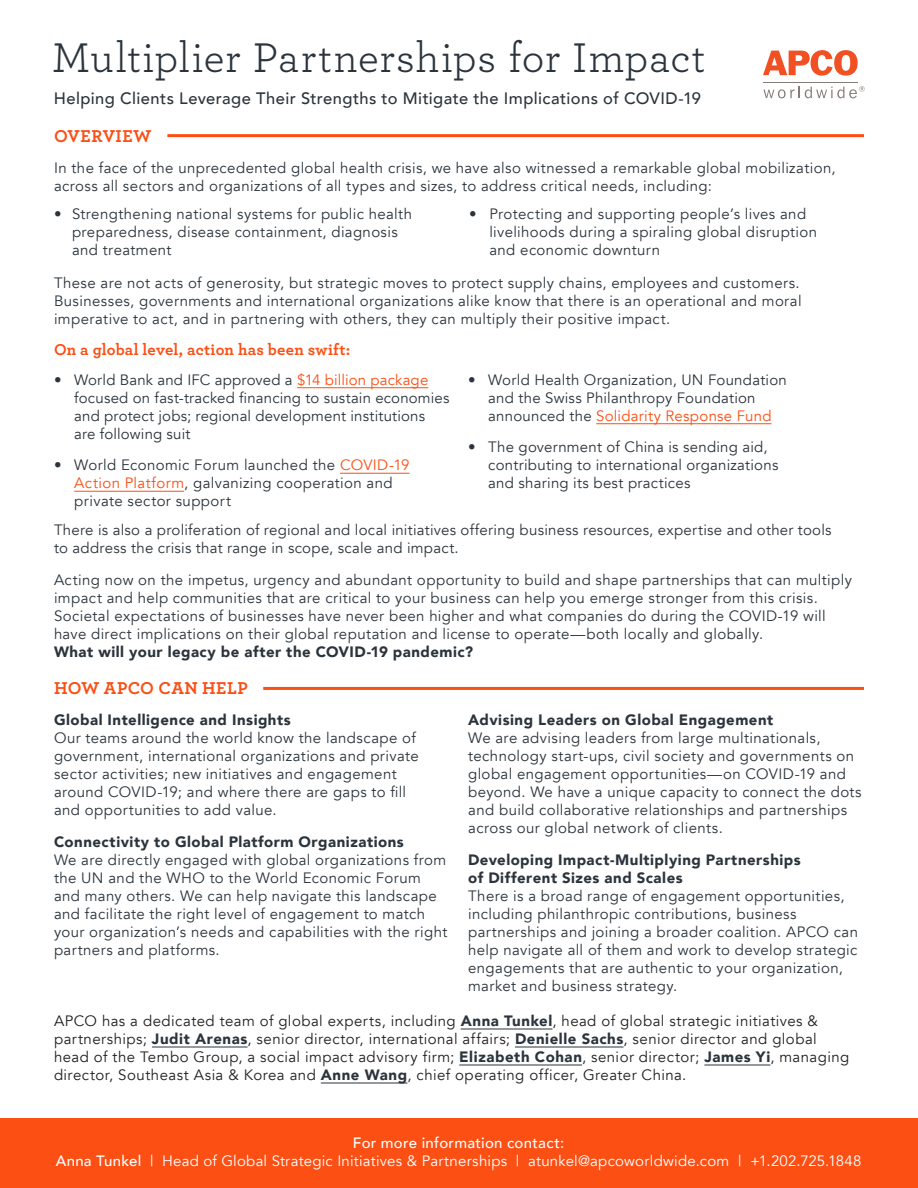
<style>
.page{position:relative;width:918px;height:1188px;background:#fff}
.page>*{position:absolute;margin:0;border:0;box-sizing:border-box;transform-origin:0 0}
.t1{font:43.5px "Archer Book LF";letter-spacing:.01em;color:#2b343c}
.t2{font:18px "Archer Bold LF";letter-spacing:.025em;color:#fb4f14}
.t3{font:500 16.5px "Avenir";letter-spacing:.025em;color:#2b343c}
.t4{font:700 16.5px "Archer";letter-spacing:.015em;color:#fb4f14}
.t5{font:15px/18px "Avenir";letter-spacing:.025em;color:#2b343c}
.t6{font:15px/18px "Avenir";letter-spacing:.03em;color:#231f20}
.t7{font:15px/18px "Avenir";letter-spacing:.015em;color:#fff;text-align:center}
.s1{color:#fb4f14}
.s2{font-weight:900}
.s3{font-weight:900;color:#2b343c}
.s4{font-weight:500}
</style>
<div class="page">
<div style="left:0;top:1119px;width:918px;height:69px;background:#fb4f14"></div>
<hr style="left:167px;top:134px;width:697px;height:3px;background:#fb4f14">
<hr style="left:263px;top:687px;width:601px;height:3px;background:#fb4f14">
<svg style="left:763px;top:50px;width:95px;height:26px"></svg>
<hr style="left:763px;top:82px;width:95px;height:1px;background:#867b78">
<svg style="left:763px;top:86px;width:102px;height:12px"></svg>
<hr style="left:461px;top:1029px;width:91px;height:1px;background:#2b343c">
<hr style="left:152px;top:1047px;width:96px;height:1px;background:#2b343c">
<hr style="left:515px;top:1047px;width:109px;height:1px;background:#2b343c">
<hr style="left:459px;top:1065px;width:123px;height:1px;background:#2b343c">
<hr style="left:704px;top:1065px;width:66px;height:1px;background:#2b343c">
<hr style="left:321px;top:1083px;width:86px;height:1px;background:#2b343c">
<hr style="left:297px;top:387px;width:131px;height:1px;background:#fb4f14">
<hr style="left:340px;top:473px;width:70px;height:1px;background:#fb4f14">
<hr style="left:74px;top:491px;width:110px;height:1px;background:#fb4f14">
<hr style="left:596px;top:423px;width:176px;height:1px;background:#fb4f14">
<p class="t1" style="left:52px;top:31px;width:655px">Multiplier Partnerships for Impact</p>
<p class="t3" style="left:54px;top:84px;width:649px">Helping Clients Leverage Their Strengths to Mitigate the Implications of COVID-19</p>
<p class="t2" style="left:54px;top:124px;width:99px">OVERVIEW</p>
<p class="t5" style="left:54px;top:159px;width:783px">In the face of the unprecedented global health crisis, we have also witnessed a remarkable global mobilization, across all sectors and organizations of all types and sizes, to address critical needs, including:</p>
<p class="t5" style="left:72px;top:205px;width:342px;text-indent:-18px">• Strengthening national systems for public health preparedness, disease containment, diagnosis and treatment</p>
<p class="t5" style="left:489px;top:205px;width:329px;text-indent:-20px">• Protecting and supporting people’s lives and livelihoods during a spiraling global disruption and economic downturn</p>
<p class="t5" style="left:54px;top:274px;width:749px">These are not acts of generosity, but strategic moves to protect supply chains, employees and customers.<br>Businesses, governments and international organizations alike know that there is an operational and moral imperative to act, and in partnering with others, they can multiply their positive impact.</p>
<p class="t4" style="left:54px;top:339px;width:298px">On a global level, action has been swift:</p>
<p class="t5" style="left:74px;top:371px;width:377px;text-indent:-20px">• World Bank and IFC approved a <span class="s1">$14 billion package </span>focused on fast-tracked financing to sustain economies and protect jobs; regional development institutions are following suit</p>
<p class="t5" style="left:74px;top:456px;width:337px;text-indent:-20px">• World Economic Forum launched the <span class="s1">COVID-19<br>Action Platform</span>, galvanizing cooperation and private sector support</p>
<p class="t5" style="left:488px;top:371px;width:300px;text-indent:-20px">• World Health Organization, UN Foundation and the Swiss Philanthropy Foundation announced the <span class="s1">Solidarity Response Fund</span></p>
<p class="t5" style="left:488px;top:438px;width:292px;text-indent:-20px">• The government of China is sending aid, contributing to international organizations and sharing its best practices</p>
<p class="t5" style="left:54px;top:521px;width:779px">There is also a proliferation of regional and local initiatives offering business resources, expertise and other tools to address the crisis that range in scope, scale and impact.</p>
<p class="t5" style="left:54px;top:571px;width:799px">Acting now on the impetus, urgency and abundant opportunity to build and shape partnerships that can multiply impact and help communities that are critical to your business can help you emerge stronger from this crisis.<br>Societal expectations of businesses have never been higher and what companies do during the COVID-19 will have direct implications on their global reputation and license to operate—both locally and globally.<br><span class="s2">What will your legacy be after the COVID-19 pandemic?</span></p>
<p class="t2" style="left:54px;top:677px;width:195px">HOW APCO CAN HELP</p>
<p class="t5" style="left:54px;top:711px;width:366px"><span class="s2">Global Intelligence and Insights<br></span>Our teams around the world know the landscape of government, international organizations and private sector activities; new initiatives and engagement around COVID-19; and where there are gaps to fill and opportunities to add value.</p>
<p class="t5" style="left:54px;top:833px;width:395px"><span class="s2">Connectivity to Global Platform Organizations<br></span>We are directly engaged with global organizations from the UN and the WHO to the World Economic Forum and many others. We can help navigate this landscape and facilitate the right level of engagement to match your organization’s needs and capabilities with the right partners and platforms.</p>
<p class="t5" style="left:468px;top:711px;width:395px"><span class="s2">Advising Leaders on Global Engagement<br></span>We are advising leaders from large multinationals, technology start-ups, civil society and governments on global engagement opportunities—on COVID-19 and beyond. We have a unique capacity to connect the dots and build collaborative relationships and partnerships across our global network of clients.</p>
<p class="t5" style="left:468px;top:851px;width:391px"><span class="s2">Developing Impact-Multiplying Partnerships<br>of Different Sizes and Scales<br></span>There is a broad range of engagement opportunities, including philanthropic contributions, business partnerships and joining a broader coalition. APCO can help navigate all of them and work to develop strategic engagements that are authentic to your organization, market and business strategy.</p>
<p class="t6" style="left:54px;top:1012px;width:797px">APCO has a dedicated team of global experts, including <span class="s3">Anna Tunkel</span>, head of global strategic initiatives &amp; partnerships; <span class="s3">Judit Arenas</span>, senior director, international affairs; <span class="s3">Denielle Sachs</span>, senior director and global head of the Tembo Group, a social impact advisory firm; <span class="s3">Elizabeth Cohan</span>, senior director; <span class="s3">James Yi</span>, managing director, Southeast Asia &amp; Korea and <span class="s3">Anne Wang</span>, chief operating officer, Greater China.</p>
<p class="t7" style="left:56px;top:1135px;width:807px"><span class="s4">For more information contact:<br>Anna Tunkel</span> | Head of Global Strategic Initiatives &amp; Partnerships | atunkel@apcoworldwide.com | +1.202.725.1848</p>
</div>
